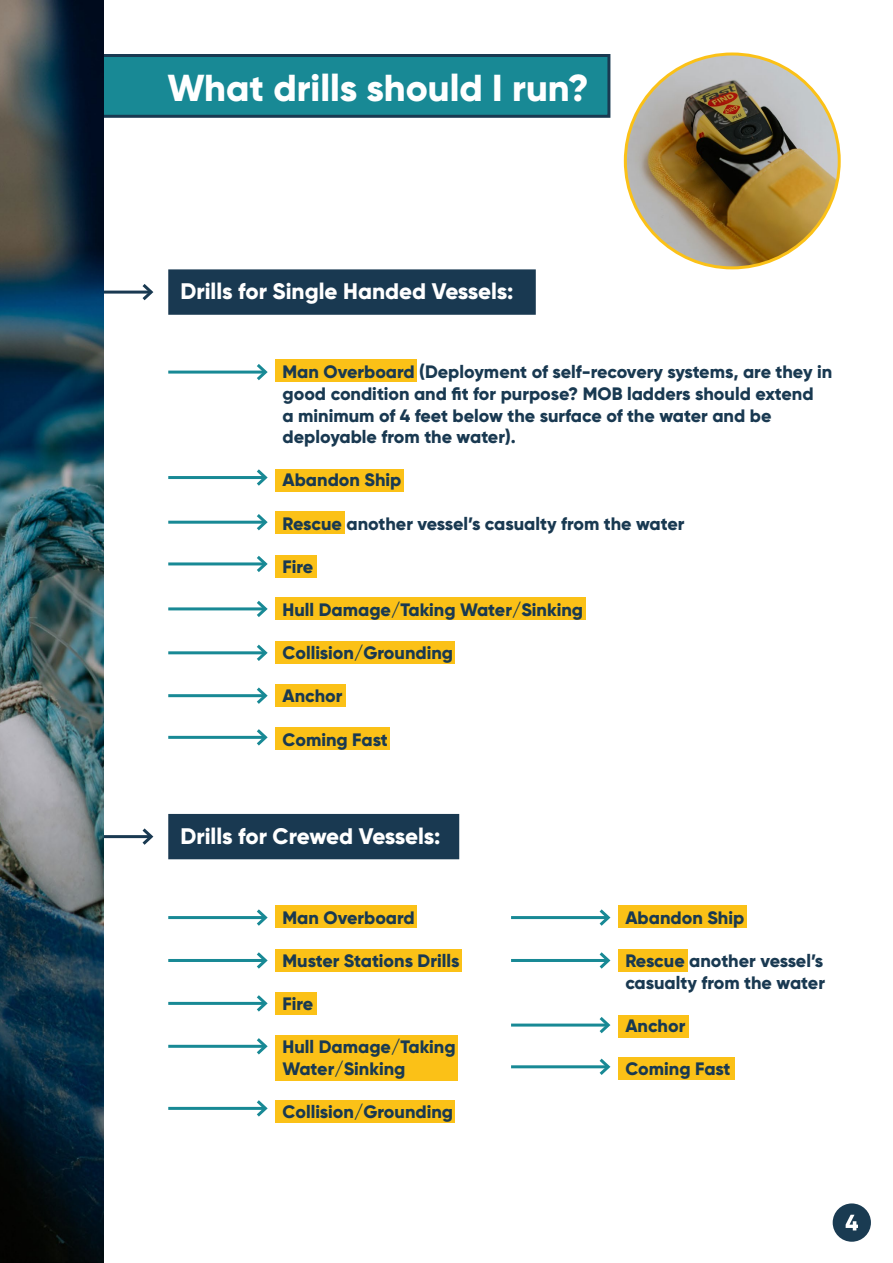
<style>
.page{position:relative;width:893px;height:1263px;background:#fff}
.page>*{position:absolute;margin:0;border:0;box-sizing:border-box;transform-origin:0 0}
.t1{font:800 37.5px "Gilroy";color:#fff}
.t2{font:800 22.5px "Gilroy";color:#fff}
.t3{font:800 18px/21.6px "Gilroy";color:#193951}
</style>
<div class="page">
<div style="left:833px;top:1203px;width:38px;height:39px;background:#1a3b52;border-radius:50%"></div>
<div style="left:275px;top:359px;width:142px;height:23px;background:#fbc117"></div>
<div style="left:275px;top:469px;width:128px;height:23px;background:#fbc117"></div>
<div style="left:275px;top:511px;width:69px;height:23px;background:#fbc117"></div>
<div style="left:275px;top:555px;width:41px;height:22px;background:#fbc117"></div>
<div style="left:275px;top:597px;width:310px;height:23px;background:#fbc117"></div>
<div style="left:275px;top:641px;width:180px;height:23px;background:#fbc117"></div>
<div style="left:275px;top:684px;width:71px;height:23px;background:#fbc117"></div>
<div style="left:275px;top:727px;width:114px;height:23px;background:#fbc117"></div>
<div style="left:275px;top:905px;width:142px;height:23px;background:#fbc117"></div>
<div style="left:618px;top:905px;width:128px;height:23px;background:#fbc117"></div>
<div style="left:618px;top:949px;width:69px;height:23px;background:#fbc117"></div>
<div style="left:618px;top:1015px;width:71px;height:22px;background:#fbc117"></div>
<div style="left:618px;top:1057px;width:116px;height:23px;background:#fbc117"></div>
<div style="left:275px;top:949px;width:187px;height:23px;background:#fbc117"></div>
<div style="left:275px;top:992px;width:41px;height:23px;background:#fbc117"></div>
<div style="left:275px;top:1100px;width:180px;height:23px;background:#fbc117"></div>
<div style="left:275px;top:1035px;width:182px;height:45px;background:#fbc117"></div>
<hr style="left:42px;top:291px;width:109px;height:3px;background:#193951">
<svg style="left:139px;top:284px;width:15px;height:17px"></svg>
<hr style="left:42px;top:835px;width:109px;height:3px;background:#193951">
<svg style="left:139px;top:828px;width:15px;height:17px"></svg>
<hr style="left:168px;top:371px;width:97px;height:3px;background:#188995">
<svg style="left:254px;top:364px;width:14px;height:17px"></svg>
<hr style="left:168px;top:916px;width:97px;height:3px;background:#188995">
<svg style="left:254px;top:909px;width:14px;height:17px"></svg>
<hr style="left:511px;top:916px;width:97px;height:3px;background:#188995">
<svg style="left:596px;top:909px;width:15px;height:17px"></svg>
<hr style="left:168px;top:959px;width:97px;height:3px;background:#188995">
<svg style="left:257px;top:952px;width:11px;height:17px"></svg>
<hr style="left:511px;top:959px;width:97px;height:3px;background:#188995">
<svg style="left:599px;top:952px;width:12px;height:17px"></svg>
<hr style="left:168px;top:1002px;width:97px;height:3px;background:#188995">
<svg style="left:254px;top:995px;width:14px;height:17px"></svg>
<hr style="left:511px;top:1023px;width:97px;height:3px;background:#188995">
<svg style="left:596px;top:1017px;width:15px;height:17px"></svg>
<hr style="left:511px;top:1065px;width:97px;height:3px;background:#188995">
<svg style="left:596px;top:1058px;width:15px;height:17px"></svg>
<hr style="left:168px;top:1045px;width:97px;height:3px;background:#188995">
<svg style="left:254px;top:1038px;width:14px;height:17px"></svg>
<hr style="left:168px;top:1107px;width:97px;height:3px;background:#188995">
<svg style="left:254px;top:1100px;width:14px;height:17px"></svg>
<hr style="left:168px;top:476px;width:97px;height:3px;background:#188995">
<svg style="left:257px;top:469px;width:11px;height:17px"></svg>
<hr style="left:168px;top:521px;width:97px;height:3px;background:#188995">
<svg style="left:254px;top:514px;width:14px;height:17px"></svg>
<hr style="left:168px;top:562px;width:97px;height:3px;background:#188995">
<svg style="left:254px;top:556px;width:14px;height:16px"></svg>
<hr style="left:168px;top:607px;width:97px;height:3px;background:#188995">
<svg style="left:254px;top:600px;width:14px;height:17px"></svg>
<hr style="left:168px;top:651px;width:97px;height:3px;background:#188995">
<svg style="left:254px;top:644px;width:14px;height:17px"></svg>
<hr style="left:168px;top:694px;width:97px;height:3px;background:#188995">
<svg style="left:254px;top:687px;width:14px;height:17px"></svg>
<hr style="left:168px;top:736px;width:97px;height:3px;background:#188995">
<svg style="left:254px;top:729px;width:14px;height:17px"></svg>
<div style="left:53px;top:54px;width:557px;height:64px;background:#188995;border:3px solid #193951"></div>
<img style="left:0;top:1px;width:104px;height:1261px">
<svg style="left:846px;top:1215px;width:12px;height:15px"></svg>
<div style="left:168px;top:269px;width:368px;height:46px;background:#193951;border:3px solid #193951"></div>
<div style="left:168px;top:814px;width:291px;height:45px;background:#193951"></div>
<img style="left:625px;top:54px;width:214px;height:214px;border-radius:107px">
<h1 class="t1" style="left:168px;top:64px;width:423px">What drills should I run?</h1>
<p class="t2" style="left:180px;top:277px;width:335px">Drills for Single Handed Vessels:</p>
<p class="t3" style="left:283px;top:361px;width:551px">Man Overboard (Deployment of self-recovery systems, are they in good condition and fit for purpose? MOB ladders should extend<br>a minimum of 4 feet below the surface of the water and be deployable from the water).</p>
<p class="t3" style="left:283px;top:469px;width:120px">Abandon Ship</p>
<p class="t3" style="left:283px;top:512px;width:404px">Rescue another vessel’s casualty from the water</p>
<p class="t3" style="left:283px;top:555px;width:32px">Fire</p>
<p class="t3" style="left:283px;top:599px;width:302px">Hull Damage/Taking Water/Sinking</p>
<p class="t3" style="left:283px;top:642px;width:172px">Collision/Grounding</p>
<p class="t3" style="left:283px;top:685px;width:61px">Anchor</p>
<p class="t3" style="left:283px;top:728px;width:107px">Coming Fast</p>
<p class="t2" style="left:180px;top:822px;width:262px">Drills for Crewed Vessels:</p>
<p class="t3" style="left:283px;top:906px;width:134px">Man Overboard</p>
<p class="t3" style="left:283px;top:950px;width:178px">Muster Stations Drills</p>
<p class="t3" style="left:283px;top:993px;width:32px">Fire</p>
<p class="t3" style="left:283px;top:1036px;width:175px">Hull Damage/Taking<br>Water/Sinking</p>
<p class="t3" style="left:283px;top:1101px;width:172px">Collision/Grounding</p>
<p class="t3" style="left:625px;top:906px;width:120px">Abandon Ship</p>
<p class="t3" style="left:625px;top:950px;width:201px">Rescue another vessel’s casualty from the water</p>
<p class="t3" style="left:625px;top:1014px;width:61px">Anchor</p>
<p class="t3" style="left:625px;top:1058px;width:107px">Coming Fast</p>
</div>
